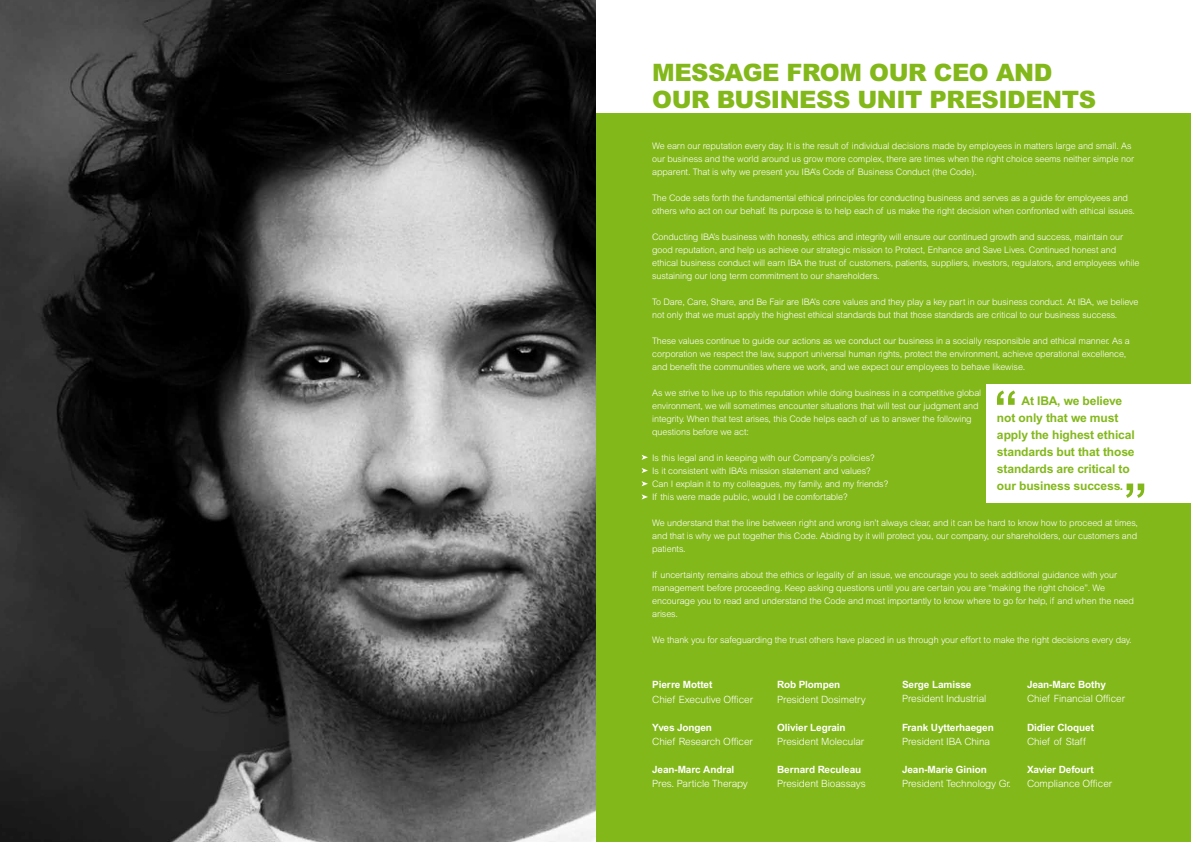
<style>
.page{position:relative;width:1191px;height:842px;background:#fff}
.page>*{position:absolute;margin:0;border:0;box-sizing:border-box;transform-origin:0 0}
.t1{font:900 24px/27px "Arial";letter-spacing:-.02em;color:#83b81a}
.t2{font:700 12px/17px "Arial";letter-spacing:-.01em;color:#83b81a}
.t3{font:300 10px "Arial";letter-spacing:-.01em;color:#fff}
.t4{font:700 10px "Arial";letter-spacing:-.01em;color:#fff}
.t5{font:300 9px/13px "Arial";letter-spacing:-.01em;color:#fff}
</style>
<div class="page">
<div style="left:595px;top:113px;width:596px;height:729px;background:#83b81a"></div>
<img style="left:0;top:0;width:595px;height:842px">
<svg style="left:641px;top:455px;width:7px;height:5px"></svg>
<svg style="left:641px;top:468px;width:7px;height:5px"></svg>
<svg style="left:641px;top:481px;width:7px;height:5px"></svg>
<svg style="left:641px;top:494px;width:7px;height:5px"></svg>
<div style="left:986px;top:384px;width:205px;height:119px;background:#fff"></div>
<svg style="left:997px;top:390px;width:18px;height:15px"></svg>
<svg style="left:1126px;top:483px;width:18px;height:15px"></svg>
<h1 class="t1" style="left:652px;top:58px;width:309px">MESSAGE FROM OUR CEO</h1>
<h1 class="t1" style="left:652px;top:58px;width:445px;text-indent:344px">AND<br>OUR BUSINESS UNIT PRESIDENTS</h1>
<p class="t5" style="left:652px;top:139px;width:483px">We earn our reputation every day. It is the result of individual decisions made by employees in matters large and small. As our business and the world around us grow more complex, there are times when the right choice seems neither simple nor apparent. That is why we present you IBA’s Code of Business Conduct (the Code).</p>
<p class="t5" style="left:652px;top:191px;width:484px">The Code sets forth the fundamental ethical principles for conducting business and serves as a guide for employees and others who act on our behalf. Its purpose is to help each of us make the right decision when confronted with ethical issues.</p>
<p class="t5" style="left:652px;top:230px;width:489px">Conducting IBA’s business with honesty, ethics and integrity will ensure our continued growth and success, maintain our good reputation, and help us achieve our strategic mission to Protect, Enhance and Save Lives. Continued honest and ethical business conduct will earn IBA the trust of customers, patients, suppliers, investors, regulators, and employees while sustaining our long term commitment to our shareholders.</p>
<p class="t5" style="left:652px;top:295px;width:487px">To Dare, Care, Share, and Be Fair are IBA’s core values and they play a key part in our business conduct. At IBA, we believe not only that we must apply the highest ethical standards but that those standards are critical to our business success.</p>
<p class="t5" style="left:652px;top:334px;width:479px">These values continue to guide our actions as we conduct our business in a socially responsible and ethical manner. As a corporation we respect the law, support universal human rights, protect the environment, achieve operational excellence, and benefit the communities where we work, and we expect our employees to behave likewise.</p>
<p class="t5" style="left:652px;top:386px;width:330px">As we strive to live up to this reputation while doing business in a competitive global environment, we will sometimes encounter situations that will test our judgment and integrity. When that test arises, this Code helps each of us to answer the following questions before we act:</p>
<p class="t5" style="left:652px;top:451px;width:237px">Is this legal and in keeping with our Company’s policies?<br>Is it consistent with IBA’s mission statement and values?<br>Can I explain it to my colleagues, my family, and my friends?<br>If this were made public, would I be comfortable?</p>
<p class="t5" style="left:652px;top:516px;width:487px;text-align:justify">We understand that the line between right and wrong isn’t always clear, and it can be hard to know how to proceed at times, and that is why we put together this Code. Abiding by it will protect you, our company, our shareholders, our customers and patients.</p>
<p class="t5" style="left:652px;top:568px;width:483px">If uncertainty remains about the ethics or legality of an issue, we encourage you to seek additional guidance with your management before proceeding. Keep asking questions until you are certain you are “making the right choice”. We encourage you to read and understand the Code and most importantly to know where to go for help, if and when the need arises.</p>
<p class="t5" style="left:652px;top:633px;width:481px">We thank you for safeguarding the trust others have placed in us through your effort to make the right decisions every day.</p>
<p class="t4" style="left:652px;top:679px;width:62px">Pierre Mottet</p>
<p class="t3" style="left:652px;top:693px;width:102px">Chief Executive Officer</p>
<p class="t4" style="left:652px;top:721px;width:61px">Yves Jongen</p>
<p class="t3" style="left:652px;top:735px;width:102px">Chief Research Officer</p>
<p class="t4" style="left:652px;top:763px;width:84px">Jean-Marc Andral</p>
<p class="t3" style="left:652px;top:777px;width:97px">Pres. Particle Therapy</p>
<h2 class="t2" style="left:997px;top:392px;width:139px;text-indent:25px">At IBA, we believe not only that we must apply the highest ethical standards but that those standards are critical to our business success.</h2>
<p class="t4" style="left:902px;top:679px;width:71px">Serge Lamisse</p>
<p class="t3" style="left:902px;top:693px;width:86px">President Industrial</p>
<p class="t4" style="left:902px;top:721px;width:93px">Frank Uytterhaegen</p>
<p class="t3" style="left:902px;top:735px;width:89px">President IBA China</p>
<p class="t4" style="left:902px;top:763px;width:86px">Jean-Marie Ginion</p>
<p class="t3" style="left:902px;top:777px;width:110px">President Technology Gr.</p>
<p class="t4" style="left:1027px;top:679px;width:80px">Jean-Marc Bothy</p>
<p class="t3" style="left:1027px;top:693px;width:99px">Chief Financial Officer</p>
<p class="t4" style="left:1027px;top:721px;width:69px">Didier Cloquet</p>
<p class="t3" style="left:1027px;top:735px;width:60px">Chief of Staff</p>
<p class="t4" style="left:1027px;top:763px;width:68px">Xavier Defourt</p>
<p class="t3" style="left:1027px;top:777px;width:87px">Compliance Officer</p>
<p class="t4" style="left:777px;top:679px;width:65px">Rob Plompen</p>
<p class="t3" style="left:777px;top:693px;width:90px">President Dosimetry</p>
<p class="t4" style="left:777px;top:721px;width:70px">Olivier Legrain</p>
<p class="t3" style="left:777px;top:735px;width:89px">President Molecular</p>
<p class="t4" style="left:777px;top:763px;width:86px">Bernard Reculeau</p>
<p class="t3" style="left:777px;top:777px;width:90px">President Bioassays</p>
</div>
